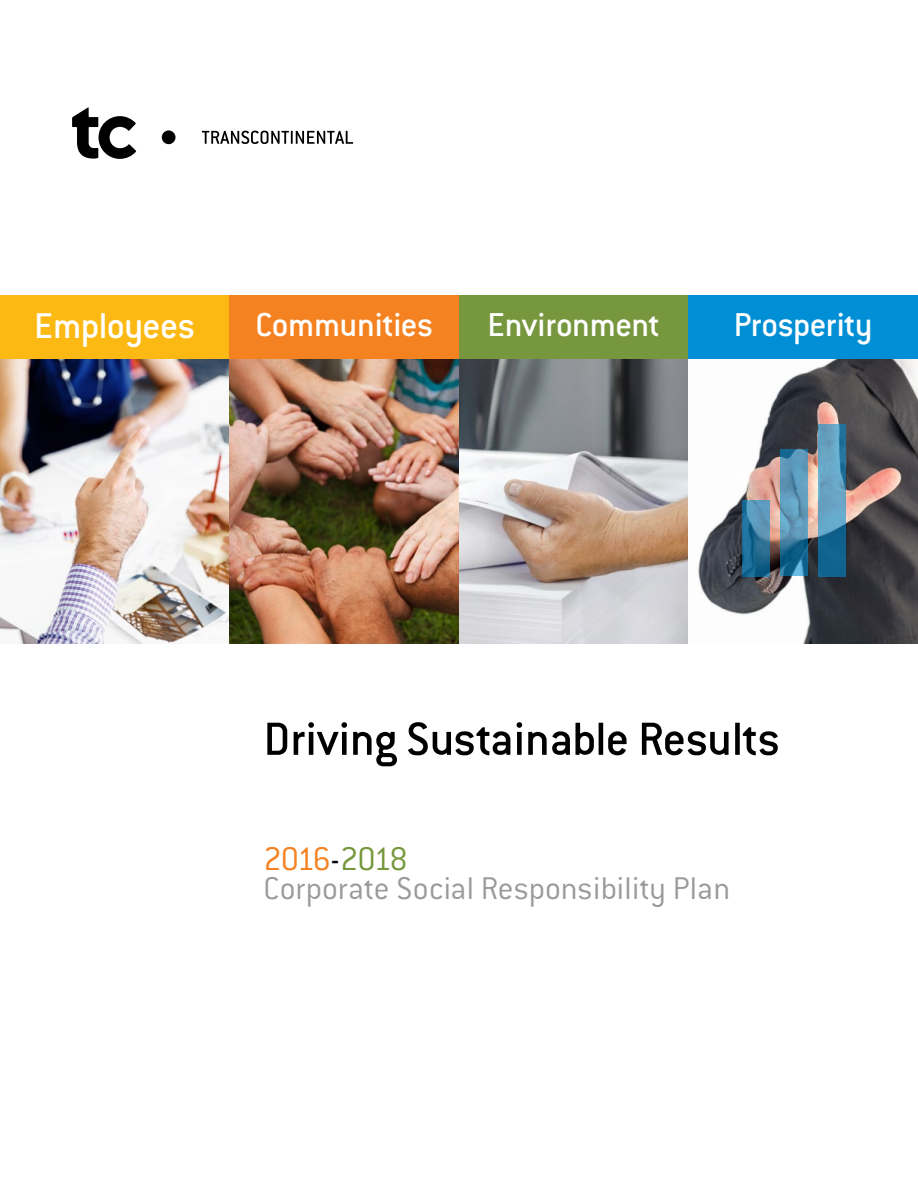
<style>
.page{position:relative;width:918px;height:1188px;background:#fff}
.page>*{position:absolute;margin:0;border:0;box-sizing:border-box;transform-origin:0 0}
.t1{font:500 51px "Conduit ITC Std";letter-spacing:-.01em;color:#000}
.t2{font:500 39.3px "Conduit ITC Std";letter-spacing:-.015em;color:#fff}
.t3{font:500 36.3px "Conduit ITC Std";letter-spacing:-.01em;color:#fff}
.t4{font:300 36px "Conduit ITC Std";letter-spacing:-.06em;color:#f58220}
.t5{font:300 34.5px "Conduit ITC Std";color:#9a9a9a}
.s1{color:#000}
.s2{color:#76973d}
</style>
<div class="page">
<img style="left:0;top:359px;width:230px;height:284px">
<img style="left:230px;top:358px;width:688px;height:285px">
<div style="left:0;top:295px;width:230px;height:63px;background:#fdb913"></div>
<div style="left:230px;top:295px;width:229px;height:63px;background:#f58220"></div>
<div style="left:459px;top:295px;width:229px;height:63px;background:#76973d"></div>
<div style="left:688px;top:295px;width:230px;height:63px;background:#008fd5"></div>
<svg style="left:742px;top:500px;width:28px;height:76px;background:#327aa0"></svg>
<svg style="left:780px;top:450px;width:28px;height:126px;background:#498bad"></svg>
<svg style="left:818px;top:424px;width:28px;height:152px;background:#478db1"></svg>
<div style="left:162px;top:130px;width:14px;height:14px;background:#000;border-radius:50%"></div>
<svg style="left:72px;top:107px;width:64px;height:52px"></svg>
<svg style="left:202px;top:131px;width:151px;height:13px"></svg>
<p class="t2" style="left:34px;top:301px;width:162px">Employees</p>
<p class="t3" style="left:255px;top:302px;width:179px">Communities</p>
<p class="t3" style="left:487px;top:302px;width:174px">Environment</p>
<p class="t3" style="left:734px;top:302px;width:140px">Prosperity</p>
<h1 class="t1" style="left:264px;top:708px;width:518px">Driving Sustainable Results</h1>
<p class="t4" style="left:264px;top:837px;width:146px">2016<span class="s1">-</span><span class="s2">2018</span></p>
<p class="t5" style="left:264px;top:868px;width:468px">Corporate Social Responsibility Plan</p>
</div>
